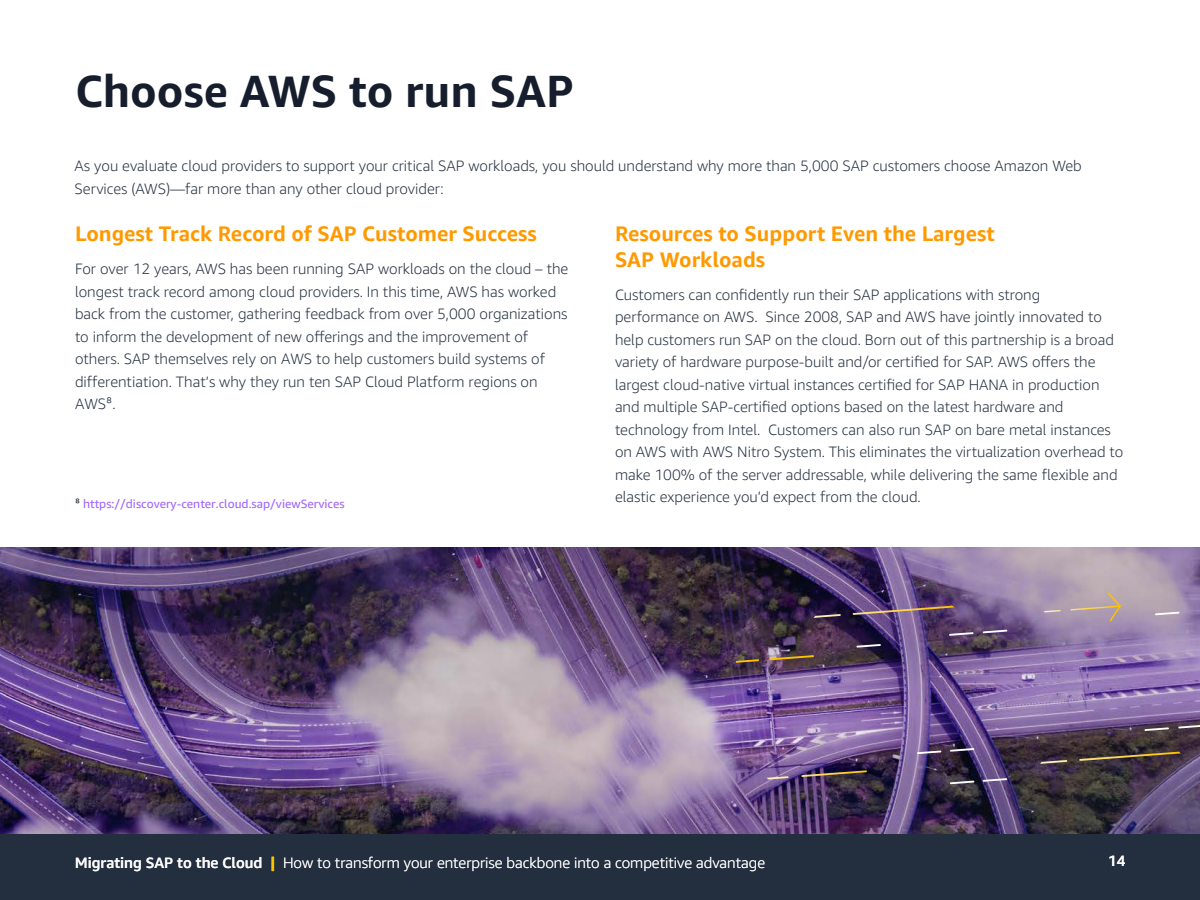
<style>
.page{position:relative;width:1200px;height:900px;background:#fff}
.page>*{position:absolute;margin:0;border:0;box-sizing:border-box;transform-origin:0 0}
.t1{font:700 45px "Amazon Ember";color:#161e2d}
.t2{font:700 21px/25.2px "Amazon Ember";color:#f90}
.t3{font:300 15px/22.5px "Amazon Ember";color:#232f3e}
.t4{font:300 15px "Amazon Ember";color:#fafafa}
.t5{font:500 15px "Amazon Ember";color:#fafafa}
.t6{font:12px "Amazon Ember";color:#a166ff}
.s1{color:#232f3e}
.s2{font-weight:500}
.s3{font-weight:700;color:#fcc400}
</style>
<div class="page">
<div style="left:0;top:825px;width:1200px;height:75px;background:#232f3e"></div>
<img style="left:0;top:547px;width:1200px;height:287px">
<svg style="left:983px;top:778px;width:24px;height:4px"></svg>
<svg style="left:950px;top:781px;width:24px;height:3px"></svg>
<svg style="left:950px;top:748px;width:24px;height:4px"></svg>
<svg style="left:917px;top:751px;width:24px;height:3px"></svg>
<svg style="left:856px;top:644px;width:25px;height:4px"></svg>
<svg style="left:769px;top:655px;width:45px;height:5px"></svg>
<svg style="left:736px;top:659px;width:23px;height:4px"></svg>
<img style="left:767px;top:770px;width:100px;height:10px">
<img style="left:1040px;top:752px;width:141px;height:12px">
<svg style="left:983px;top:630px;width:24px;height:3px"></svg>
<svg style="left:949px;top:632px;width:24px;height:4px"></svg>
<svg style="left:1178px;top:725px;width:22px;height:4px"></svg>
<svg style="left:1144px;top:727px;width:25px;height:4px"></svg>
<img style="left:1043px;top:605px;width:65px;height:7px">
<svg style="left:1108px;top:592px;width:13px;height:29px"></svg>
<svg style="left:1155px;top:612px;width:24px;height:3px"></svg>
<img style="left:814px;top:606px;width:140px;height:12px">
<h1 class="t1" style="left:75px;top:63px;width:500px">Choose AWS to run SAP</h1>
<p class="t3" style="left:75px;top:155px;width:1009px">As you evaluate cloud providers to support your critical SAP workloads, you should understand why more than 5,000 SAP customers choose Amazon Web<br>Services (AWS)—far more than any other cloud provider:</p>
<h2 class="t2" style="left:75px;top:222px;width:463px">Longest Track Record of SAP Customer Success</h2>
<p class="t3" style="left:75px;top:258px;width:495px">For over 12 years, AWS has been running SAP workloads on the cloud – the longest track record among cloud providers. In this time, AWS has worked back from the customer, gathering feedback from over 5,000 organizations to inform the development of new offerings and the improvement of others. SAP themselves rely on AWS to help customers build systems of differentiation. That’s why they run ten SAP Cloud Platform regions on AWS⁸.</p>
<p class="t6" style="left:75px;top:496px;width:271px"><span class="s1">⁸</span> https://discovery-center.cloud.sap/viewServices</p>
<h2 class="t2" style="left:615px;top:222px;width:381px">Resources to Support Even the Largest<br>SAP Workloads</h2>
<p class="t3" style="left:615px;top:283px;width:510px">Customers can confidently run their SAP applications with strong performance on AWS. Since 2008, SAP and AWS have jointly innovated to help customers run SAP on the cloud. Born out of this partnership is a broad variety of hardware purpose-built and/or certified for SAP. AWS offers the largest cloud-native virtual instances certified for SAP HANA in production and multiple SAP-certified options based on the latest hardware and technology from Intel. Customers can also run SAP on bare metal instances on AWS with AWS Nitro System. This eliminates the virtualization overhead to make 100% of the server addressable, while delivering the same flexible and elastic experience you’d expect from the cloud.</p>
<p class="t4" style="left:75px;top:853px;width:692px"><span class="s2">Migrating SAP to the Cloud</span> <span class="s3">|</span> How to transform your enterprise backbone into a competitive advantage</p>
<p class="t5" style="left:1108px;top:851px;width:19px">14</p>
</div>
